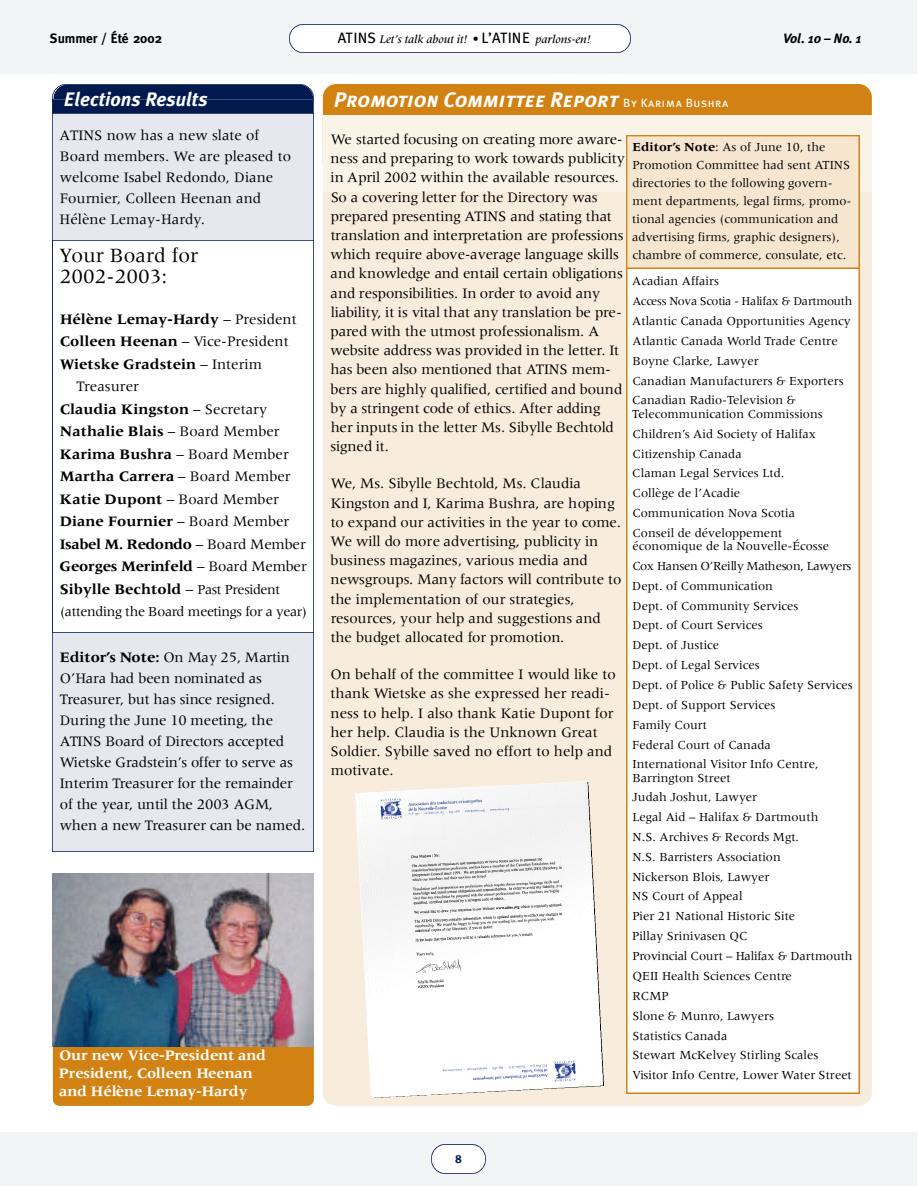
<style>
.page{position:relative;width:918px;height:1188px;background:#fff}
.page>*{position:absolute;margin:0;border:0;box-sizing:border-box;transform-origin:0 0}
.t1{font:italic 21px "Meta Plus Bold Caps";color:#fff}
.t2{font:21px/21px "Meridien";color:#000}
.t3{font:italic 700 19.5px "Meta Plus";color:#fff}
.t4{font:15px/19.2px "Meridien";color:#000}
.t5{font:700 15px "Meridien";color:#000}
.t6{font:700 15px/18px "Meridien";color:#fff}
.t7{font:700 15px "Meridien";letter-spacing:-.025em;color:#000}
.t8{font:14.25px "Meridien";letter-spacing:-.025em;color:#000}
.t9{font:700 13.5px "Meta";color:#000}
.t10{font:italic 700 13.5px "Meta Plus";color:#000}
.t11{font:12.75px/19.8px "Meridien";color:#000}
.t12{font:12.45px "Meridien";letter-spacing:-.035em;color:#000}
.t13{font:italic 500 12px "Meridien";color:#000}
.t14{font:700 11.7px "Meta Plus";color:#001a4f}
.s1{font-family:"Meta Plus Book Caps";font-weight:400;font-style:normal;font-size:15px}
.s2{font-family:"Meta Plus";font-weight:400;font-style:normal}
.s3{font-weight:400}
.s4{font-weight:700}
.s5{font-weight:400;font-size:14.25px}
.s6{font-family:"Meta Plus Book Caps";font-style:normal;font-size:12px}
</style>
<div class="page">
<div style="left:0;top:1132px;width:917px;height:54px;background:#f2f4f6"></div>
<div style="left:0;top:0;width:917px;height:73px;background:#f2f4f6"></div>
<img style="left:432px;top:1145px;width:54px;height:28px">
<img style="left:289px;top:24px;width:342px;height:29px">
<div style="left:53px;top:1034px;width:261px;height:72px;background:#d28213;border-radius:7px"></div>
<img style="left:53px;top:874px;width:261px;height:173px">
<div style="left:323px;top:84px;width:549px;height:1022px;background:#f8ecdc;border-radius:14px"></div>
<div style="left:323px;top:84px;width:549px;height:92px;background:#d28213;border-radius:14px"></div>
<div style="left:323px;top:116px;width:549px;height:76px;background:#faf3e7"></div>
<div style="left:626px;top:269px;width:234px;height:825px;background:#fff"></div>
<div style="left:626px;top:136px;width:234px;height:133px;background:#f6e6d0"></div>
<div style="left:53px;top:114px;width:261px;height:737px;background:#e6e8ed"></div>
<img style="left:53px;top:84px;width:261px;height:16px">
<img style="left:53px;top:100px;width:261px;height:14px">
<img style="left:53px;top:240px;width:261px;height:392px">
<img style="left:356px;top:782px;width:247px;height:315px">
<p class="t9" style="left:50px;top:33px;width:114px">Summer / Été 2002</p>
<p class="t10" style="left:783px;top:33px;width:80px">Vol. 10 – No. 1</p>
<p class="t13" style="left:338px;top:35px;width:255px"><span class="s1">ATINS</span> Let’s talk about it! <span class="s2">•</span> <span class="s1">L’ATINE</span> parlons-en!</p>
<h2 class="t3" style="left:64px;top:91px;width:145px">Elections Results</h2>
<p class="t4" style="left:60px;top:126px;width:233px;line-height:21px">ATINS now has a new slate of<br>Board members. We are pleased to welcome Isabel Redondo, Diane<br>Fournier, Colleen Heenan and<br>Hélène Lemay-Hardy.</p>
<h1 class="t2" style="left:60px;top:247px;width:140px">Your Board for<br>2002-2003:</h1>
<p class="t5" style="left:60px;top:313px;width:238px">Hélène Lemay-Hardy <span class="s3">– President</span></p>
<p class="t4" style="left:60px;top:333px;width:231px"><span class="s4">Colleen Heenan</span> – Vice-President</p>
<p class="t5" style="left:60px;top:358px;width:204px">Wietske Gradstein <span class="s3">– Interim</span></p>
<p class="t4" style="left:77px;top:378px;width:64px">Treasurer</p>
<p class="t5" style="left:60px;top:403px;width:209px">Claudia Kingston <span class="s3">– Secretary</span></p>
<p class="t5" style="left:60px;top:425px;width:221px">Nathalie Blais <span class="s3">– Board Member</span></p>
<p class="t5" style="left:60px;top:448px;width:231px">Karima Bushra <span class="s3">– Board Member</span></p>
<p class="t5" style="left:60px;top:470px;width:232px">Martha Carrera <span class="s3">– Board Member</span></p>
<p class="t4" style="left:60px;top:490px;width:221px"><span class="s4">Katie Dupont</span> – Board Member</p>
<p class="t5" style="left:60px;top:515px;width:231px">Diane Fournier <span class="s3">– Board Member</span></p>
<p class="t7" style="left:60px;top:538px;width:248px">Isabel M. Redondo <span class="s3">– Board Member</span></p>
<p class="t7" style="left:60px;top:560px;width:249px">G e o rges Merinfeld <span class="s3">– B o a rd Member</span></p>
<p class="t5" style="left:60px;top:583px;width:222px">Sibylle Bechtold <span class="s3">–</span> <span class="s5">Past Pre s i d e n t</span></p>
<p class="t8" style="left:60px;top:606px;width:249px">(attending the Board meetings for a year)</p>
<p class="t4" style="left:60px;top:648px;width:247px;line-height:21px"><span class="s4">E d i t o r’s Note:</span> On May 25, Mart i n O’Hara had been nominated as<br>Tre a s u re r, but has since re s i g n e d .<br>During the June 10 meeting, the ATINS Board of Directors accepted Wietske Gradstein’s offer to serve as Interim Tre a s u rer for the re m a i n d e r of the year, until the 2003 AGM, when a new Tre a s u rer can be named.</p>
<p class="t6" style="left:59px;top:1047px;width:209px">Our new Vi c e - P resident and<br>P resident, Colleen Heenan and Hélène Lemay-Hard y</p>
<h1 class="t1" style="left:334px;top:91px;width:396px">Promotion Committee Report <span class="s6">By Karima Bushra</span></h1>
<p class="t4" style="left:330px;top:131px;width:296px">We started focusing on creating more aware&shy;ness and preparing to work towards publicity in April 2002 within the available re s o u rc e s .<br>So a covering letter for the Dire c t o ry was<br>p re p a red presenting ATINS and stating that translation and interpretation are pro f e s s i o n s which re q u i re above-average language skills and knowledge and entail certain obligations and responsibilities. In order to avoid any<br>l i a b i l i t y, it is vital that any translation be pre&shy;p a red with the utmost professionalism. A website address was provided in the letter. It has been also mentioned that ATINS mem&shy;bers are highly qualified, certified and bound by a stringent code of ethics. After adding her inputs in the letter Ms. Sibylle Bechtold signed it.</p>
<p class="t4" style="left:330px;top:475px;width:292px">We, Ms. Sibylle Bechtold, Ms. Claudia Kingston and I, Karima Bushra, are hoping to expand our activities in the year to come.<br>We will do more advertising, publicity in business magazines, various media and<br>n e w s g roups. Many factors will contribute to the implementation of our strategies,<br>re s o u rces, your help and suggestions and the budget allocated for promotion.</p>
<p class="t4" style="left:330px;top:666px;width:287px">On behalf of the committee I would like to thank Wietske as she expressed her readi&shy;ness to help. I also thank Katie Dupont for her help. Claudia is the Unknown Great Soldier. Sybille saved no effort to help and motivate.</p>
<p class="t11" style="left:632px;top:139px;width:221px;line-height:18px"><span class="s4">Editor’s Note</span>: As of June 10, the Promotion Committee had sent ATINS directories to the following govern&shy;ment departments, legal firms, promo&shy;tional agencies (communication and advertising firms, graphic designers), chambre of commerce, consulate, etc.</p>
<p class="t11" style="left:632px;top:272px;width:88px">Acadian Affairs</p>
<p class="t12" style="left:632px;top:296px;width:221px">Access Nova Scotia - Halifax &amp; Dart m o u t h</p>
<p class="t11" style="left:632px;top:312px;width:220px">Atlantic Canada Opportunities Agency<br>Atlantic Canada World Trade Centre<br>Boyne Clarke, Lawyer<br>Canadian Manufacturers &amp; Exporters<br>Canadian Radio-Television &amp;</p>
<p class="t11" style="left:632px;top:405px;width:192px">Telecommunication Commissions<br>Children’s Aid Society of Halifax<br>Citizenship Canada<br>Claman Legal Services Ltd.<br>Collège de l’Acadie<br>Communication Nova Scotia<br>Conseil de développement</p>
<p class="t11" style="left:632px;top:537px;width:222px">économique de la Nouvelle-Écosse<br>Cox Hansen O’Reilly Matheson, Lawyers<br>Dept. of Communication<br>Dept. of Community Services<br>Dept. of Court Services<br>Dept. of Justice<br>Dept. of Legal Services<br>Dept. of Police &amp; Public Safety Services<br>Dept. of Support Services<br>Family Court<br>Federal Court of Canada<br>International Visitor Info Centre,</p>
<p class="t11" style="left:632px;top:769px;width:222px">Barrington Street<br>Judah Joshut, Lawyer<br>Legal Aid – Halifax &amp; Dartmouth<br>N.S. Archives &amp; Records Mgt.<br>N.S. Barristers Association<br>Nickerson Blois, Lawyer<br>NS Court of Appeal<br>Pier 21 National Historic Site<br>Pillay Srinivasen QC<br>P rovincial Court – Halifax &amp; Dart m o u t h<br>QEII Health Sciences Centre<br>RCMP<br>Slone &amp; Munro, Lawyers<br>Statistics Canada<br>Stewart McKelvey Stirling Scales<br>Visitor Info Centre, Lower Water Stre e t</p>
<p class="t14" style="left:455px;top:1154px;width:9px">8</p>
</div>
